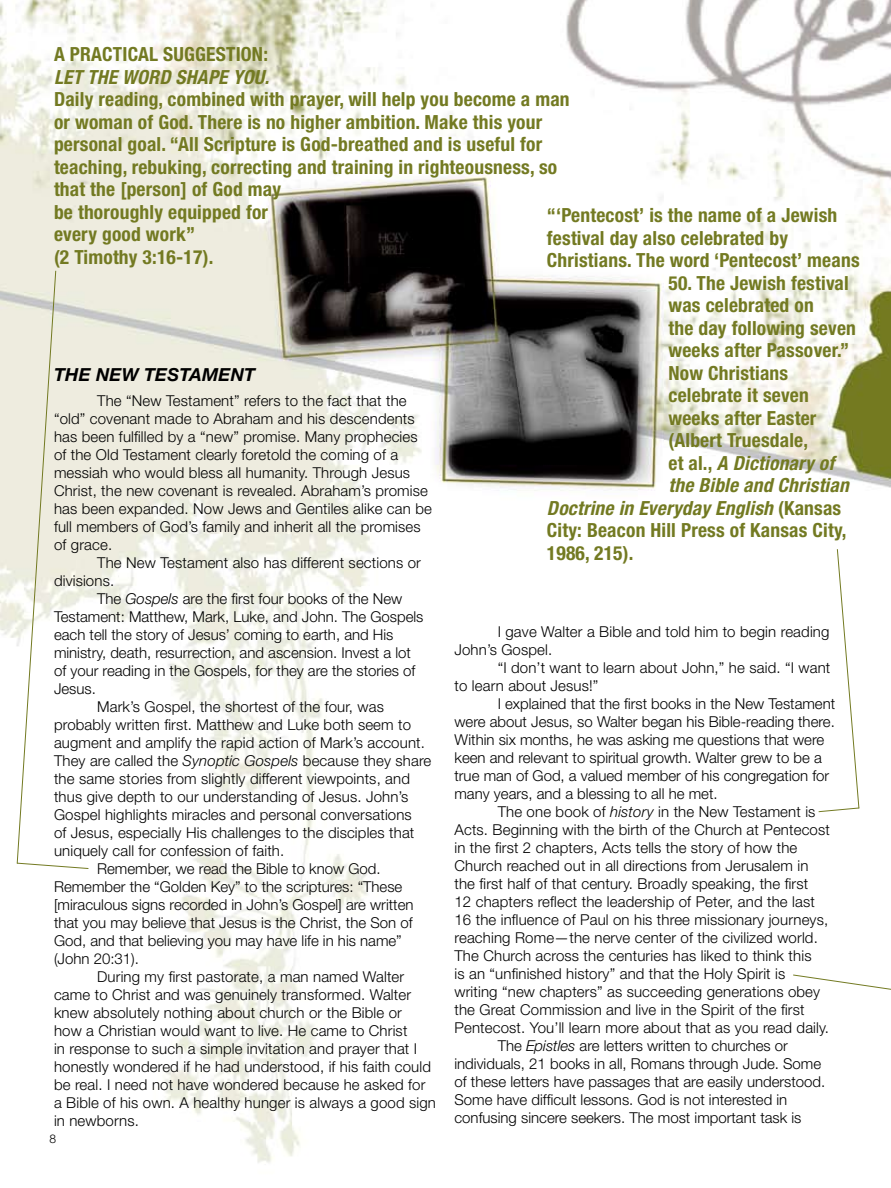
<style>
.page{position:relative;width:891px;height:1188px;background:#fff}
.page>*{position:absolute;margin:0;border:0;box-sizing:border-box;transform-origin:0 0}
.t1{font:700 condensed 19.5px/22.5px "Helvetica Neue";letter-spacing:.01em;color:#737a22}
.t2{font:italic 700 condensed 19.5px "Helvetica Neue";letter-spacing:-.01em;color:#737a22}
.t3{font:italic 700 condensed 19.5px "Helvetica Neue";letter-spacing:.01em;color:#737a22}
.t4{font:italic 700 18px "Helvetica Neue";letter-spacing:.01em;color:#000}
.t5{font:300 15px/18px "Helvetica Neue";letter-spacing:.01em;color:#000}
.t6{font:300 12px "Helvetica Neue";color:#000}
.s1{font-style:normal}
.s2{font-style:italic}
</style>
<div class="page">
<img style="left:0;top:0;width:891px;height:1163px">
<svg style="left:792px;top:974px;width:99px;height:29px"></svg>
<svg style="left:16px;top:270px;width:73px;height:599px"></svg>
<svg style="left:818px;top:548px;width:42px;height:265px"></svg>
<h1 class="t1" style="left:54px;top:43px;width:216px">A Practical Suggestion:</h1>
<h1 class="t3" style="left:54px;top:65px;width:217px">Let the Word shape you.</h1>
<p class="t1" style="left:54px;top:88px;width:517px">Daily reading, combined with prayer, will help you become a man or woman of God. There is no higher ambition. Make this your personal goal. “All Scripture is God-breathed and is useful for teaching, rebuking, correcting and training in righteousness, so that the [person] of God may<br>be thoroughly equipped for<br>every good work”<br>(2 Timothy 3:16-17).</p>
<h1 class="t1" style="left:547px;top:204px;width:314px">“‘Pentecost’ is the name of a Jewish festival day also celebrated by<br>Christians. The word ‘Pentecost’ means</h1>
<h1 class="t1" style="left:668px;top:272px;width:182px">50. The Jewish festival</h1>
<h1 class="t1" style="left:668px;top:294px;width:147px">was celebrated on</h1>
<h1 class="t1" style="left:668px;top:317px;width:189px">the day following seven</h1>
<h1 class="t1" style="left:668px;top:339px;width:182px">weeks after Passover.”</h1>
<h1 class="t1" style="left:668px;top:362px;width:121px">Now Christians</h1>
<h1 class="t1" style="left:668px;top:384px;width:142px">celebrate it seven</h1>
<h1 class="t1" style="left:668px;top:407px;width:150px">weeks after Easter</h1>
<h1 class="t1" style="left:668px;top:429px;width:141px">(Albert Truesdale,</h1>
<h1 class="t2" style="left:668px;top:451px;width:170px"><span class="s1">et al.,</span> A Dictionary of</h1>
<h1 class="t2" style="left:668px;top:474px;width:183px">the Bible and Christian</h1>
<h1 class="t2" style="left:547px;top:496px;width:296px">Doctrine in Everyday English <span class="s1">(Kansas</span></h1>
<h1 class="t1" style="left:547px;top:519px;width:301px">City: Beacon Hill Press of Kansas City,</h1>
<h1 class="t1" style="left:547px;top:542px;width:88px">1986, 215).</h1>
<p class="t4" style="left:54px;top:363px;width:203px">THE NEW TESTAMENT</p>
<p class="t5" style="left:54px;top:391px;width:379px;text-indent:43px">The “New Testament” refers to the fact that the “old” covenant made to Abraham and his descendents has been fulfilled by a “new” promise. Many prophecies of the Old Testament clearly foretold the coming of a messiah who would bless all humanity. Through Jesus Christ, the new covenant is revealed. Abraham’s promise has been expanded. Now Jews and Gentiles alike can be full members of God’s family and inherit all the promises of grace.</p>
<p class="t5" style="left:54px;top:553px;width:369px;text-indent:43px">The New Testament also has different sections or divisions.</p>
<p class="t5" style="left:97px;top:589px;width:307px">The <span class="s2">Gospels</span> are the first four books of the New</p>
<p class="t5" style="left:54px;top:607px;width:371px">Testament: Matthew, Mark, Luke, and John. The Gospels</p>
<p class="t5" style="left:54px;top:625px;width:341px">each tell the story of Jesus’ coming to earth, and His</p>
<p class="t5" style="left:54px;top:643px;width:359px">ministry, death, resurrection, and ascension. Invest a lot</p>
<p class="t5" style="left:54px;top:661px;width:363px">of your reading in the Gospels, for they are the stories of</p>
<p class="t5" style="left:54px;top:679px;width:43px">Jesus.</p>
<p class="t5" style="left:97px;top:697px;width:288px">Mark’s Gospel, the shortest of the four, was</p>
<p class="t5" style="left:54px;top:715px;width:359px">probably written first. Matthew and Luke both seem to</p>
<p class="t5" style="left:54px;top:733px;width:372px">augment and amplify the rapid action of Mark’s account.</p>
<p class="t5" style="left:54px;top:751px;width:379px">They are called the <span class="s2">Synoptic Gospels</span> because they share</p>
<p class="t5" style="left:54px;top:769px;width:358px">the same stories from slightly different viewpoints, and</p>
<p class="t5" style="left:54px;top:787px;width:356px">thus give depth to our understanding of Jesus. John’s</p>
<p class="t5" style="left:54px;top:805px;width:359px">Gospel highlights miracles and personal conversations</p>
<p class="t5" style="left:54px;top:823px;width:362px">of Jesus, especially His challenges to the disciples that</p>
<p class="t5" style="left:54px;top:841px;width:232px">uniquely call for confession of faith.</p>
<p class="t5" style="left:97px;top:859px;width:285px">Remember, we read the Bible to know God.</p>
<p class="t5" style="left:54px;top:877px;width:350px">Remember the “Golden Key” to the scriptures: “These</p>
<p class="t5" style="left:54px;top:895px;width:361px">[miraculous signs recorded in John’s Gospel] are written</p>
<p class="t5" style="left:54px;top:913px;width:360px">that you may believe that Jesus is the Christ, the Son of</p>
<p class="t5" style="left:54px;top:931px;width:349px">God, and that believing you may have life in his name”</p>
<p class="t5" style="left:54px;top:949px;width:87px">(John 20:31).</p>
<p class="t5" style="left:97px;top:967px;width:309px">During my first pastorate, a man named Walter</p>
<p class="t5" style="left:54px;top:985px;width:359px">came to Christ and was genuinely transformed. Walter</p>
<p class="t5" style="left:54px;top:1003px;width:350px">knew absolutely nothing about church or the Bible or</p>
<p class="t5" style="left:54px;top:1021px;width:355px">how a Christian would want to live. He came to Christ</p>
<p class="t5" style="left:54px;top:1039px;width:365px">in response to such a simple invitation and prayer that I</p>
<p class="t5" style="left:54px;top:1057px;width:378px">honestly wondered if he had understood, if his faith could</p>
<p class="t5" style="left:54px;top:1075px;width:373px">be real. I need not have wondered because he asked for</p>
<p class="t5" style="left:54px;top:1093px;width:383px">a Bible of his own. A healthy hunger is always a good sign</p>
<p class="t5" style="left:54px;top:1111px;width:86px">in newborns.</p>
<p class="t5" style="left:454px;top:623px;width:376px;text-indent:43px">I gave Walter a Bible and told him to begin reading<br>John’s Gospel.</p>
<p class="t5" style="left:454px;top:659px;width:377px;text-indent:43px">“I don’t want to learn about John,” he said. “I want to learn about Jesus!”</p>
<p class="t5" style="left:454px;top:695px;width:382px;text-indent:43px">I explained that the first books in the New Testament were about Jesus, so Walter began his Bible-reading there.<br>Within six months, he was asking me questions that were keen and relevant to spiritual growth. Walter grew to be a true man of God, a valued member of his congregation for many years, and a blessing to all he met.</p>
<p class="t5" style="left:498px;top:803px;width:319px">The one book of <span class="s2">history</span> in the New Testament is</p>
<p class="t5" style="left:454px;top:821px;width:377px">Acts. Beginning with the birth of the Church at Pentecost</p>
<p class="t5" style="left:454px;top:839px;width:344px">in the first 2 chapters, Acts tells the story of how the</p>
<p class="t5" style="left:454px;top:857px;width:355px">Church reached out in all directions from Jerusalem in</p>
<p class="t5" style="left:454px;top:875px;width:355px">the first half of that century. Broadly speaking, the first</p>
<p class="t5" style="left:454px;top:893px;width:362px">12 chapters reflect the leadership of Peter, and the last</p>
<p class="t5" style="left:454px;top:911px;width:375px">16 the influence of Paul on his three missionary journeys,</p>
<p class="t5" style="left:454px;top:929px;width:365px">reaching Rome—the nerve center of the civilized world.</p>
<p class="t5" style="left:454px;top:947px;width:359px">The Church across the centuries has liked to think this</p>
<p class="t5" style="left:454px;top:965px;width:332px">is an “unfinished history” and that the Holy Spirit is</p>
<p class="t5" style="left:454px;top:983px;width:367px">writing “new chapters” as succeeding generations obey</p>
<p class="t5" style="left:454px;top:1001px;width:352px">the Great Commission and live in the Spirit of the first</p>
<p class="t5" style="left:454px;top:1019px;width:376px">Pentecost. You’ll learn more about that as you read daily.</p>
<p class="t5" style="left:498px;top:1037px;width:292px">The <span class="s2">Epistles</span> are letters written to churches or</p>
<p class="t5" style="left:454px;top:1055px;width:368px">individuals, 21 books in all, Romans through Jude. Some</p>
<p class="t5" style="left:454px;top:1073px;width:372px">of these letters have passages that are easily understood.</p>
<p class="t5" style="left:454px;top:1091px;width:334px">Some have difficult lessons. God is not interested in</p>
<p class="t5" style="left:454px;top:1109px;width:348px">confusing sincere seekers. The most important task is</p>
<p class="t6" style="left:50px;top:1132px;width:8px">8</p>
</div>
